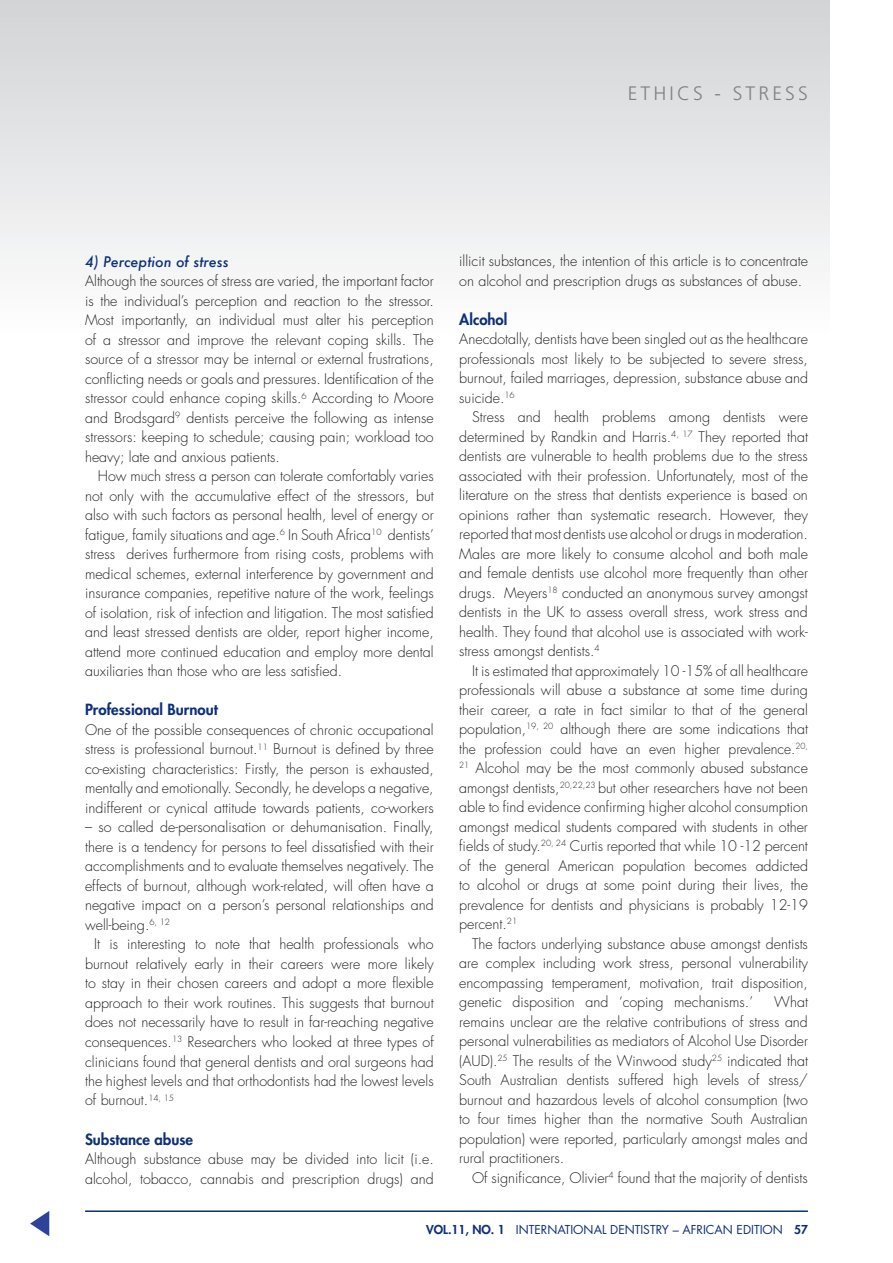
<style>
.page{position:relative;width:893px;height:1263px;background:#fff}
.page>*{position:absolute;margin:0;border:0;box-sizing:border-box;transform-origin:0 0}
.t1{font:300 19.5px "Frutiger";letter-spacing:.16em;color:#808285}
.t2{font:800 15px "Futura";color:#0d3079}
.t3{font:300 14.25px/19.5px "Futura";color:#231f20;text-align:justify}
.t4{font:italic 500 14.25px "Futura";color:#0d3079}
.t5{font:12px "Futura";color:#0d3079}
.s1{font-weight:800}
</style>
<div class="page">
<div style="left:0;top:0;width:829px;height:337px;background:linear-gradient(to bottom,#d2d3d6,#fefefe)"></div>
<hr style="left:85px;top:1210px;width:723px;height:2px;background:#0d3079">
<svg style="left:30px;top:1211px;width:19px;height:25px"></svg>
<h1 class="t1" style="left:628px;top:83px;width:182px">ETHICS - STRESS</h1>
<p class="t4" style="left:85px;top:252px;width:145px">4) Perception of stress</p>
<p class="t3" style="left:85px;top:272px;width:350px">Although the sources of stress are varied, the important factor is the individual’s perception and reaction to the stressor.<br>Most importantly, an individual must alter his perception of a stressor and improve the relevant coping skills. The source of a stressor may be internal or external frustrations, conflicting needs or goals and pressures. Identification of the stressor could enhance coping skills.<sup>6</sup> According to Moore and Brodsgard<sup>9</sup> dentists perceive the following as intense stressors: keeping to schedule; causing pain; workload too heavy; late and anxious patients.</p>
<p class="t3" style="left:85px;top:467px;width:350px;text-indent:13px">How much stress a person can tolerate comfortably varies not only with the accumulative effect of the stressors, but also with such factors as personal health, level of energy or fatigue, family situations and age.<sup>6</sup> In South Africa<sup>10</sup> dentists’ stress derives furthermore from rising costs, problems with medical schemes, external interference by government and insurance companies, repetitive nature of the work, feelings of isolation, risk of infection and litigation. The most satisfied and least stressed dentists are older, report higher income, attend more continued education and employ more dental auxiliaries than those who are less satisfied.</p>
<p class="t2" style="left:85px;top:700px;width:134px">Professional Burnout</p>
<p class="t3" style="left:85px;top:720px;width:350px">One of the possible consequences of chronic occupational stress is professional burnout.<sup>11</sup> Burnout is defined by three co-existing characteristics: Firstly, the person is exhausted, mentally and emotionally. Secondly, he develops a negative, indifferent or cynical attitude towards patients, co-workers</p>
<p class="t3" style="left:85px;top:818px;width:350px">– so called de-personalisation or dehumanisation. Finally, there is a tendency for persons to feel dissatisfied with their accomplishments and to evaluate themselves negatively. The effects of burnout, although work-related, will often have a negative impact on a person’s personal relationships and well-being.<sup>6,</sup> <sup>12</sup></p>
<p class="t3" style="left:85px;top:935px;width:350px;text-indent:9px">It is interesting to note that health professionals who burnout relatively early in their careers were more likely to stay in their chosen careers and adopt a more flexible approach to their work routines. This suggests that burnout does not necessarily have to result in far-reaching negative consequences.<sup>13</sup> Researchers who looked at three types of clinicians found that general dentists and oral surgeons had the highest levels and that orthodontists had the lowest levels of burnout.<sup>14,</sup> <sup>15</sup></p>
<p class="t2" style="left:85px;top:1129px;width:110px">Substance abuse</p>
<p class="t3" style="left:85px;top:1149px;width:350px">Although substance abuse may be divided into licit (i.e. alcohol, tobacco, cannabis and prescription drugs) and</p>
<p class="t3" style="left:459px;top:251px;width:350px">illicit substances, the intention of this article is to concentrate on alcohol and prescription drugs as substances of abuse.</p>
<p class="t2" style="left:459px;top:309px;width:50px">Alcohol</p>
<p class="t3" style="left:459px;top:329px;width:350px">Anecdotally, dentists have been singled out as the healthcare professionals most likely to be subjected to severe stress, burnout, failed marriages, depression, substance abuse and suicide.<sup>16</sup></p>
<p class="t3" style="left:459px;top:407px;width:350px;text-indent:13px">Stress and health problems among dentists were determined by Randkin and Harris.<sup>4,</sup> <sup>17</sup> They reported that dentists are vulnerable to health problems due to the stress associated with their profession. Unfortunately, most of the literature on the stress that dentists experience is based on opinions rather than systematic research. However, they reported that most dentists use alcohol or drugs in moderation.<br>Males are more likely to consume alcohol and both male and female dentists use alcohol more frequently than other drugs. Meyers<sup>18</sup> conducted an anonymous survey amongst dentists in the UK to assess overall stress, work stress and health. They found that alcohol use is associated with work&shy;stress amongst dentists.<sup>4</sup></p>
<p class="t3" style="left:459px;top:661px;width:350px;text-indent:13px">It is estimated that approximately 10 -15% of all healthcare professionals will abuse a substance at some time during their career, a rate in fact similar to that of the general population,<sup>19,</sup> <sup>20</sup> although there are some indications that the profession could have an even higher prevalence.<sup>20, 21</sup> Alcohol may be the most commonly abused substance amongst dentists,<sup>20,22,23</sup> but other researchers have not been able to find evidence confirming higher alcohol consumption amongst medical students compared with students in other fields of study.<sup>20,</sup> <sup>24</sup> Curtis reported that while 10 -12 percent of the general American population becomes addicted to alcohol or drugs at some point during their lives, the prevalence for dentists and physicians is probably 12-19 percent.<sup>21</sup></p>
<p class="t3" style="left:459px;top:934px;width:350px;text-indent:13px">The factors underlying substance abuse amongst dentists are complex including work stress, personal vulnerability encompassing temperament, motivation, trait disposition, genetic disposition and ‘coping mechanisms.’</p>
<p class="t3" style="left:459px;top:992px;width:350px;text-indent:315px">What remains unclear are the relative contributions of stress and personal vulnerabilities as mediators of Alcohol Use Disorder (AUD).<sup>25</sup> The results of the Winwood study<sup>25</sup> indicated that South Australian dentists suffered high levels of stress/ burnout and hazardous levels of alcohol consumption (two to four times higher than the normative South Australian population) were reported, particularly amongst males and rural practitioners.</p>
<p class="t3" style="left:472px;top:1168px;width:337px">Of significance, Olivier<sup>4</sup> found that the majority of dentists</p>
<p class="t5" style="left:426px;top:1222px;width:383px"><span class="s1">VOL.11, NO. 1</span> INTERNATIONAL DENTISTRY – AFRICAN EDITION <span class="s1">57</span></p>
</div>
